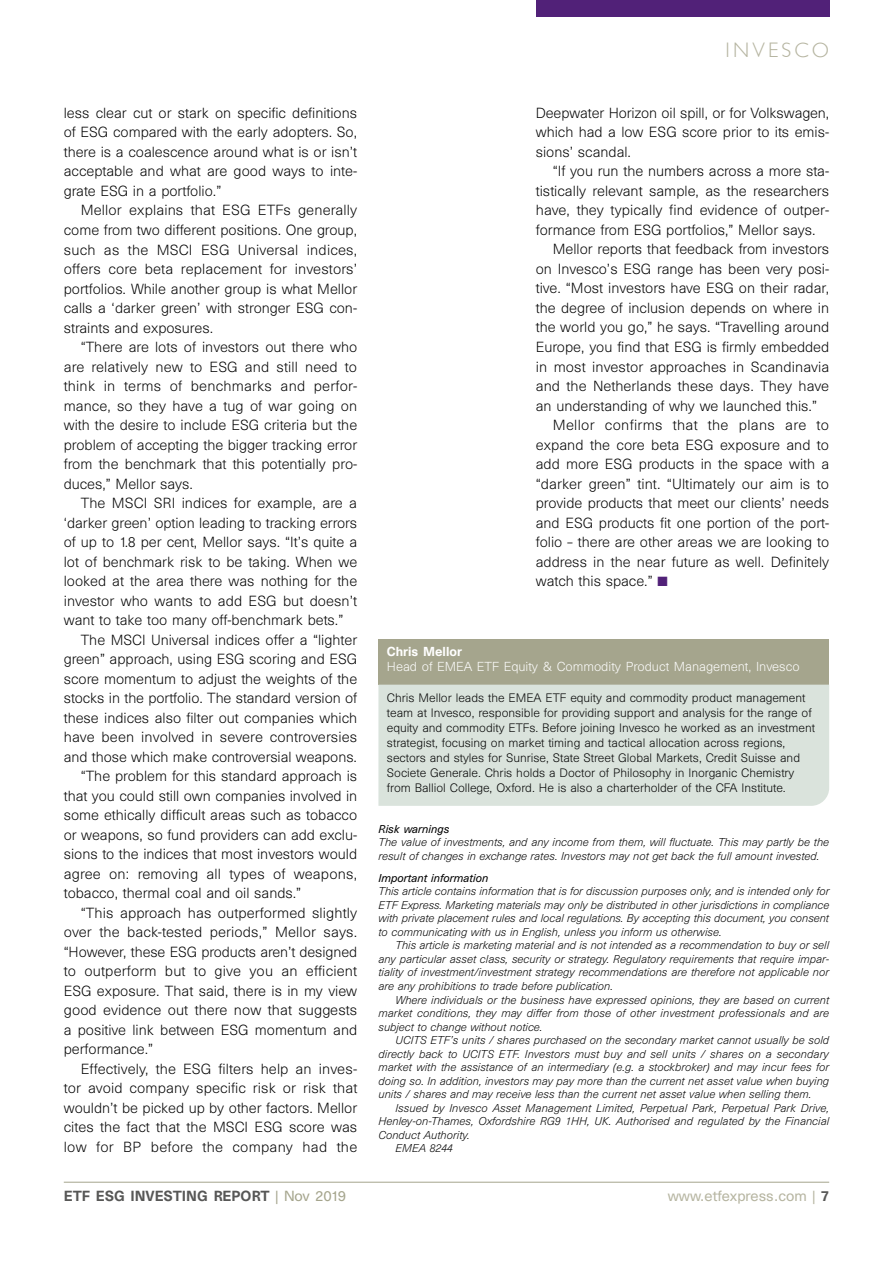
<style>
.page{position:relative;width:893px;height:1263px;background:#fff}
.page>*{position:absolute;margin:0;border:0;box-sizing:border-box;transform-origin:0 0}
.t1{font:300 21px "Gill Sans";letter-spacing:.15em;color:#b6b5a1}
.t2{font:300 13.5px/19.5px "Unica SB";color:#000;text-align:justify}
.t3{font:300 13.5px "Unica SB";letter-spacing:.02em;color:#000}
.t4{font:500 13.5px "Unica SB";color:#575756}
.t5{font:13.5px "Unica SB";color:#b6b5a1}
.t6{font:300 12px "Unica SB";color:#fff}
.t7{font:500 12px "Unica SB";color:#fff}
.t8{font:300 11.25px/15px "Unica SB";color:#000}
.t9{font:italic 300 10.5px/13.5px "Unica SB";color:#000;text-align:justify}
.t10{font:italic 10.5px "Unica SB";color:#000}
.s1{color:#512178}
.s2{font-weight:400;color:#a5a58d}
.s3{font-weight:500;color:#575756}
</style>
<div class="page">
<hr style="left:64px;top:1182px;width:765px;height:1px;background:#a5a58d">
<div style="left:536px;top:0;width:293px;height:17px;background:#512178"></div>
<div style="left:378px;top:639px;width:451px;height:46px;background:#a5a58d"></div>
<div style="left:378px;top:685px;width:451px;height:121px;background:#dae3dc"></div>
<p class="t2" style="left:64px;top:103px;width:295px">less clear cut or stark on specific definitions of ESG compared with the early adopters. So, there is a coalescence around what is or isn’t acceptable and what are good ways to inte&shy;grate ESG in a portfolio.”</p>
<p class="t2" style="left:64px;top:201px;width:295px;text-indent:17px">Mellor explains that ESG ETFs generally come from two different positions. One group, such as the MSCI ESG Universal indices, offers core beta replacement for investors’ portfolios. While another group is what Mellor calls a ‘darker green’ with stronger ESG con&shy;straints and exposures.</p>
<p class="t2" style="left:64px;top:337px;width:295px;text-indent:17px">“There are lots of investors out there who are relatively new to ESG and still need to think in terms of benchmarks and perfor&shy;mance, so they have a tug of war going on with the desire to include ESG criteria but the problem of accepting the bigger tracking error from the benchmark that this potentially pro&shy;duces,” Mellor says.</p>
<p class="t2" style="left:64px;top:493px;width:295px;text-indent:17px">The MSCI SRI indices for example, are a ‘darker green’ option leading to tracking errors of up to 1.8 per cent, Mellor says. “It’s quite a lot of benchmark risk to be taking. When we looked at the area there was nothing for the investor who wants to add ESG but doesn’t want to take too many off-benchmark bets.”</p>
<p class="t2" style="left:81px;top:630px;width:278px">The MSCI Universal indices offer a “lighter</p>
<p class="t2" style="left:64px;top:649px;width:295px">green” approach, using ESG scoring and ESG</p>
<p class="t2" style="left:64px;top:669px;width:295px">score momentum to adjust the weights of the</p>
<p class="t2" style="left:64px;top:688px;width:295px">stocks in the portfolio. The standard version of</p>
<p class="t2" style="left:64px;top:708px;width:295px">these indices also filter out companies which</p>
<p class="t2" style="left:64px;top:727px;width:295px">have been involved in severe controversies</p>
<p class="t2" style="left:64px;top:747px;width:295px">and those which make controversial weapons.</p>
<p class="t2" style="left:81px;top:766px;width:278px">“The problem for this standard approach is</p>
<p class="t2" style="left:64px;top:786px;width:295px">that you could still own companies involved in</p>
<p class="t2" style="left:64px;top:805px;width:295px">some ethically difficult areas such as tobacco</p>
<p class="t2" style="left:64px;top:825px;width:295px">or weapons, so fund providers can add exclu-</p>
<p class="t2" style="left:64px;top:844px;width:295px">sions to the indices that most investors would</p>
<p class="t2" style="left:64px;top:864px;width:295px">agree on: removing all types of weapons,</p>
<p class="t2" style="left:64px;top:883px;width:239px">tobacco, thermal coal and oil sands.”</p>
<p class="t2" style="left:81px;top:903px;width:278px">“This approach has outperformed slightly</p>
<p class="t2" style="left:64px;top:922px;width:295px">over the back-tested periods,” Mellor says.</p>
<p class="t2" style="left:64px;top:942px;width:295px">“However, these ESG products aren’t designed</p>
<p class="t2" style="left:64px;top:961px;width:295px">to outperform but to give you an efficient</p>
<p class="t2" style="left:64px;top:981px;width:295px">ESG exposure. That said, there is in my view</p>
<p class="t2" style="left:64px;top:1000px;width:295px">good evidence out there now that suggests</p>
<p class="t2" style="left:64px;top:1020px;width:295px">a positive link between ESG momentum and</p>
<p class="t2" style="left:64px;top:1039px;width:91px">performance.”</p>
<p class="t2" style="left:81px;top:1059px;width:278px">Effectively, the ESG filters help an inves-</p>
<p class="t2" style="left:64px;top:1078px;width:295px">tor avoid company specific risk or risk that</p>
<p class="t2" style="left:64px;top:1098px;width:295px">wouldn’t be picked up by other factors. Mellor</p>
<p class="t2" style="left:64px;top:1117px;width:295px">cites the fact that the MSCI ESG score was</p>
<p class="t3" style="left:64px;top:1138px;width:295px">low for BP before the company had the</p>
<h1 class="t1" style="left:726px;top:34px;width:105px">INVESCO</h1>
<p class="t2" style="left:536px;top:103px;width:295px">Deepwater Horizon oil spill, or for Volkswagen, which had a low ESG score prior to its emis&shy;sions’ scandal.</p>
<p class="t2" style="left:536px;top:162px;width:295px;text-indent:17px">“If you run the numbers across a more sta&shy;tistically relevant sample, as the researchers have, they typically find evidence of outper&shy;formance from ESG portfolios,” Mellor says.</p>
<p class="t2" style="left:553px;top:240px;width:278px">Mellor reports that feedback from investors</p>
<p class="t2" style="left:536px;top:259px;width:295px">on Invesco’s ESG range has been very posi-</p>
<p class="t2" style="left:536px;top:279px;width:295px">tive. “Most investors have ESG on their radar,</p>
<p class="t2" style="left:536px;top:298px;width:295px">the degree of inclusion depends on where in</p>
<p class="t2" style="left:536px;top:318px;width:295px">the world you go,” he says. “Travelling around</p>
<p class="t2" style="left:536px;top:337px;width:295px">Europe, you find that ESG is firmly embedded</p>
<p class="t2" style="left:536px;top:357px;width:295px">in most investor approaches in Scandinavia</p>
<p class="t2" style="left:536px;top:376px;width:295px">and the Netherlands these days. They have</p>
<p class="t2" style="left:536px;top:396px;width:283px">an understanding of why we launched this.”</p>
<p class="t3" style="left:553px;top:417px;width:278px">Mellor confirms that the plans are to</p>
<p class="t2" style="left:536px;top:435px;width:295px">expand the core beta ESG exposure and to</p>
<p class="t2" style="left:536px;top:454px;width:295px">add more ESG products in the space with a</p>
<p class="t2" style="left:536px;top:474px;width:295px">“darker green” tint. “Ultimately our aim is to</p>
<p class="t2" style="left:536px;top:493px;width:295px">provide products that meet our clients’ needs</p>
<p class="t2" style="left:536px;top:513px;width:295px">and ESG products fit one portion of the port-</p>
<p class="t2" style="left:536px;top:532px;width:295px">folio – there are other areas we are looking to</p>
<p class="t2" style="left:536px;top:552px;width:295px">address in the near future as well. Definitely</p>
<p class="t2" style="left:536px;top:571px;width:133px">watch this space.” <span class="s1">■</span></p>
<p class="t7" style="left:387px;top:644px;width:76px">Chris Mellor</p>
<p class="t6" style="left:387px;top:659px;width:414px">Head of EMEA ETF Equity &amp; Commodity Product Management, Invesco</p>
<p class="t8" style="left:387px;top:690px;width:430px">Chris Mellor leads the EMEA ETF equity and commodity product management team at Invesco, responsible for providing support and analysis for the range of equity and commodity ETFs. Before joining Invesco he worked as an investment strategist, focusing on market timing and tactical allocation across regions, sectors and styles for Sunrise, State Street Global Markets, Credit Suisse and Societe Generale. Chris holds a Doctor of Philosophy in Inorganic Chemistry from Balliol College, Oxford. He is also a charterholder of the CFA Institute.</p>
<p class="t10" style="left:378px;top:823px;width:73px">Risk warnings</p>
<p class="t9" style="left:378px;top:836px;width:452px">The value of investments, and any income from them, will fluctuate. This may partly be the result of changes in exchange rates. Investors may not get back the full amount invested.</p>
<p class="t10" style="left:378px;top:872px;width:111px">Important information</p>
<p class="t9" style="left:378px;top:885px;width:452px">This article contains information that is for discussion purposes only, and is intended only for ETF Express. Marketing materials may only be distributed in other jurisdictions in compliance with private placement rules and local regulations. By accepting this document, you consent to communicating with us in English, unless you inform us otherwise.</p>
<p class="t9" style="left:378px;top:939px;width:452px;text-indent:17px">This article is marketing material and is not intended as a recommendation to buy or sell any particular asset class, security or strategy. Regulatory requirements that require impar&shy;tiality of investment/investment strategy recommendations are therefore not applicable nor are any prohibitions to trade before publication.</p>
<p class="t9" style="left:378px;top:993px;width:452px;text-indent:17px">Where individuals or the business have expressed opinions, they are based on current market conditions, they may differ from those of other investment professionals and are subject to change without notice.</p>
<p class="t9" style="left:378px;top:1033px;width:452px;text-indent:17px">UCITS ETF’s units / shares purchased on the secondary market cannot usually be sold directly back to UCITS ETF. Investors must buy and sell units / shares on a secondary market with the assistance of an intermediary (e.g. a stockbroker) and may incur fees for doing so. In addition, investors may pay more than the current net asset value when buying units / shares and may receive less than the current net asset value when selling them.</p>
<p class="t9" style="left:395px;top:1101px;width:435px">Issued by Invesco Asset Management Limited, Perpetual Park, Perpetual Park Drive,</p>
<p class="t9" style="left:378px;top:1114px;width:452px">Henley-on-Thames, Oxfordshire RG9 1HH, UK. Authorised and regulated by the Financial</p>
<p class="t9" style="left:378px;top:1128px;width:93px">Conduct Authority.</p>
<p class="t9" style="left:395px;top:1141px;width:59px">EMEA 8244</p>
<p class="t4" style="left:64px;top:1187px;width:284px">ETF ESG INVESTING REPORT <span class="s2">| Nov 2019</span></p>
<p class="t5" style="left:668px;top:1188px;width:163px">www.etfexpress.com | <span class="s3">7</span></p>
</div>
